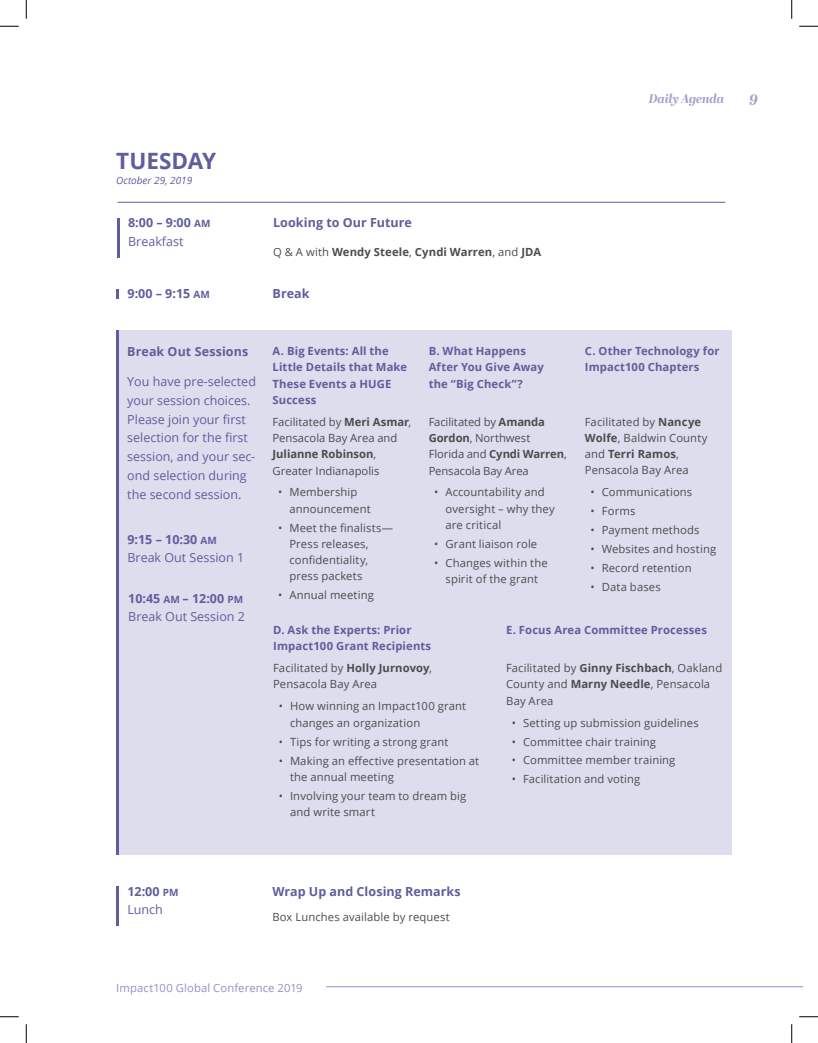
<style>
.page{position:relative;width:818px;height:1043px;background:#fff}
.page>*{position:absolute;margin:0;border:0;box-sizing:border-box;transform-origin:0 0}
.t1{font:700 22.5px "Open Sans";color:#5f5d9d}
.t2{font:italic 700 15px "Abril Display";color:#a09dcd}
.t3{font:12.5px/18.8px "Open Sans";color:#5f5d9d}
.t4{font:700 12.5px/18.8px "Open Sans";letter-spacing:.005em;color:#5f5d9d}
.t5{font:italic 700 12.5px "Abril Display";letter-spacing:-.005em;color:#a09dcd}
.t6{font:11.25px/16.2px "Open Sans";letter-spacing:.01em;color:#4b4c4d}
.t7{font:700 11.25px/16.2px "Open Sans";letter-spacing:.01em;color:#5f5d9d}
.t8{font:11.25px/16.2px "Open Sans";letter-spacing:-.01em;color:#4b4c4d}
.t9{font:700 11.25px "Open Sans";letter-spacing:.01em;color:#4b4c4d}
.t10{font:11.25px "Open Sans";letter-spacing:.01em;color:#9290c6}
.t11{font:italic 10px "Open Sans";color:#5f5d9d}
.s1{font-size:10px}
.s2{font-weight:400}
.s3{font-weight:700}
.s4{font-weight:700;font-size:10px}
</style>
<div class="page">
<div style="left:116px;top:330px;width:615px;height:524px;background:#deddee"></div>
<hr style="left:116px;top:330px;width:2px;height:524px;background:#5f5d9d">
<hr style="left:118px;top:202px;width:607px;height:1px;background:#5f5d9d">
<hr style="left:117px;top:218px;width:2px;height:39px;background:#5f5d9d">
<hr style="left:116px;top:886px;width:2px;height:39px;background:#5f5d9d">
<svg style="left:116px;top:289px;width:3px;height:9px"></svg>
<hr style="left:326px;top:986px;width:476px;height:1px;background:#9290c6">
<svg style="left:0;top:25px;width:19px;height:2px"></svg>
<svg style="left:799px;top:25px;width:19px;height:2px"></svg>
<svg style="left:0;top:1016px;width:19px;height:1px"></svg>
<svg style="left:799px;top:1016px;width:19px;height:1px"></svg>
<svg style="left:25px;top:0;width:2px;height:19px"></svg>
<svg style="left:25px;top:1024px;width:2px;height:18px"></svg>
<svg style="left:791px;top:0;width:1px;height:19px"></svg>
<svg style="left:791px;top:1024px;width:1px;height:18px"></svg>
<h1 class="t1" style="left:116px;top:144px;width:101px">TUESDAY</h1>
<p class="t11" style="left:116px;top:173px;width:77px">October 29, 2019</p>
<p class="t4" style="left:128px;top:213px;width:84px">8:00 – 9:00 <span class="s1">AM<br></span><span class="s2">Breakfast</span></p>
<p class="t4" style="left:128px;top:284px;width:84px">9:00 – 9:15 <span class="s1">AM</span></p>
<p class="t4" style="left:273px;top:213px;width:140px">Looking to Our Future</p>
<p class="t9" style="left:273px;top:244px;width:270px"><span class="s2">Q &amp; A with</span> Wendy Steele<span class="s2">,</span> Cyndi Warren<span class="s2">, and</span> JDA</p>
<p class="t4" style="left:272px;top:284px;width:39px">Break</p>
<p class="t5" style="left:648px;top:90px;width:77px">Daily Agenda</p>
<p class="t4" style="left:127px;top:342px;width:122px">Break Out Sessions</p>
<p class="t3" style="left:127px;top:372px;width:130px">You have pre-selected your session choices.<br>Please join your first selection for the first session, and your sec&shy;ond selection during the second session.</p>
<p class="t3" style="left:127px;top:529px;width:118px"><span class="s3">9:15 – 10:30</span> <span class="s4">AM<br></span>Break Out Session 1</p>
<p class="t3" style="left:128px;top:588px;width:118px"><span class="s3">10:45</span> <span class="s4">AM</span> <span class="s3">– 12:00</span> <span class="s4">PM<br></span>Break Out Session 2</p>
<p class="t7" style="left:272px;top:342px;width:136px">A. Big Events: All the<br>Little Details that Make<br>These Events a HUGE<br>Success</p>
<p class="t6" style="left:272px;top:413px;width:140px">Facilitated by <span class="s3">Meri Asmar</span>,<br>Pensacola Bay Area and<br><span class="s3">Julianne Robinson</span>,<br>Greater Indianapolis</p>
<p class="t6" style="left:289px;top:484px;width:83px;text-indent:-11px">• Membership announcement</p>
<p class="t6" style="left:289px;top:519px;width:105px;text-indent:-11px">• Meet the finalists—<br>Press releases, confidentiality, press packets</p>
<p class="t6" style="left:278px;top:587px;width:97px">• Annual meeting</p>
<p class="t7" style="left:428px;top:342px;width:117px">B. What Happens<br>After You Give Away the “Big Check”?</p>
<p class="t8" style="left:428px;top:413px;width:139px">Facilitated by <span class="s3">Amanda<br>Gordon</span>, Northwest<br>Florida and <span class="s3">Cyndi Warren</span>,<br>Pensacola Bay Area</p>
<p class="t6" style="left:445px;top:484px;width:111px;text-indent:-11px">• Accountability and oversight – why they are critical</p>
<p class="t6" style="left:434px;top:535px;width:104px">• Grant liaison role</p>
<p class="t6" style="left:434px;top:554px;width:115px;text-align:center">• Changes within the spirit of the grant</p>
<p class="t7" style="left:585px;top:342px;width:136px">C. Other Technology for<br>Impact100 Chapters</p>
<p class="t6" style="left:585px;top:413px;width:124px">Facilitated by <span class="s3">Nancye<br>Wolfe</span>, Baldwin County and <span class="s3">Terri Ramos</span>,<br>Pensacola Bay Area</p>
<p class="t6" style="left:590px;top:484px;width:103px">• Communications</p>
<p class="t6" style="left:590px;top:503px;width:47px">• Forms</p>
<p class="t6" style="left:590px;top:521px;width:110px">• Payment methods</p>
<p class="t6" style="left:590px;top:540px;width:127px">• Websites and hosting</p>
<p class="t6" style="left:590px;top:559px;width:103px">• Record retention</p>
<p class="t6" style="left:590px;top:578px;width:72px">• Data bases</p>
<p class="t7" style="left:273px;top:621px;width:159px">D. Ask the Experts: Prior<br>Impact100 Grant Recipients</p>
<p class="t6" style="left:273px;top:659px;width:160px">Facilitated by <span class="s3">Holly Jurnovoy</span>,<br>Pensacola Bay Area</p>
<p class="t6" style="left:290px;top:698px;width:178px;text-indent:-11px">• How winning an Impact100 grant changes an organization</p>
<p class="t6" style="left:279px;top:733px;width:171px">• Tips for writing a strong grant</p>
<p class="t6" style="left:290px;top:752px;width:191px;text-indent:-11px">• Making an effective presentation at the annual meeting</p>
<p class="t6" style="left:290px;top:787px;width:178px;text-indent:-11px">• Involving your team to dream big and write smart</p>
<p class="t7" style="left:506px;top:621px;width:202px">E. Focus Area Committee Processes</p>
<p class="t6" style="left:506px;top:659px;width:218px">Facilitated by <span class="s3">Ginny Fischbach</span>, Oakland<br>County and <span class="s3">Marny Needle</span>, Pensacola<br>Bay Area</p>
<p class="t6" style="left:511px;top:714px;width:188px">• Setting up submission guidelines</p>
<p class="t6" style="left:511px;top:733px;width:146px">• Committee chair training</p>
<p class="t6" style="left:511px;top:752px;width:165px">• Committee member training</p>
<p class="t6" style="left:511px;top:771px;width:130px">• Facilitation and voting</p>
<h2 class="t2" style="left:749px;top:89px;width:10px">9</h2>
<p class="t4" style="left:127px;top:881px;width:53px">12:00 <span class="s1">PM<br></span><span class="s2">Lunch</span></p>
<p class="t4" style="left:272px;top:881px;width:190px">Wrap Up and Closing Remarks</p>
<p class="t6" style="left:272px;top:908px;width:179px">Box Lunches available by request</p>
<p class="t10" style="left:116px;top:979px;width:188px">Impact100 Global Conference 2019</p>
</div>
